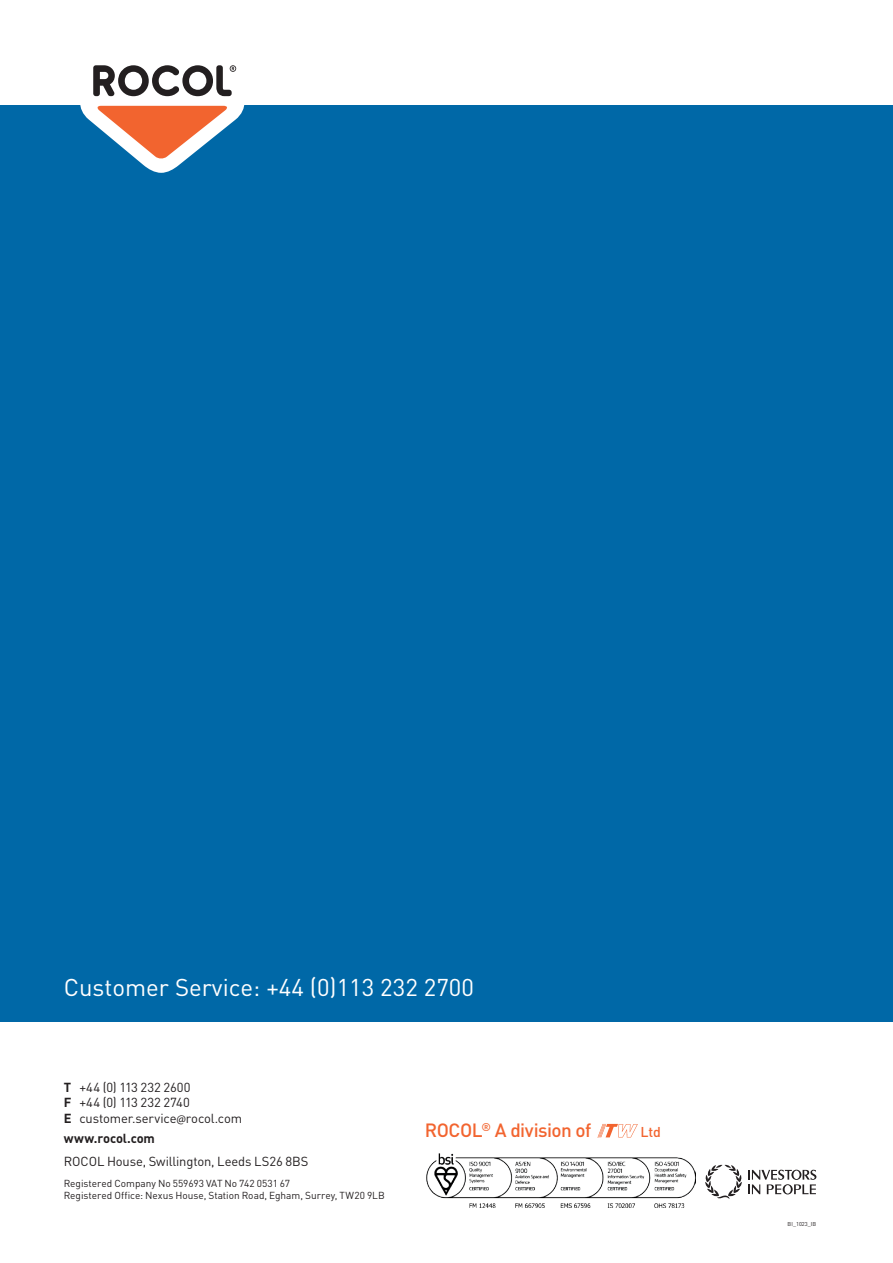
<style>
.page{position:relative;width:893px;height:1263px;background:#fff}
.page>*{position:absolute;margin:0;border:0;box-sizing:border-box;transform-origin:0 0}
.t1{font:24px "DIN Pro";color:#fff}
.t2{font:500 18.9px "DIN Pro";letter-spacing:-.025em;color:#f2642f}
.t3{font:500 14.1px "DIN Pro";color:#f2642f}
.t4{font:12.9px/15.6px "DIN Pro";letter-spacing:-.01em;color:#231f20}
.t5{font:700 12.9px "DIN Pro";letter-spacing:-.01em;color:#231f20}
.t6{font:10.05px/12.1px "DIN Pro";color:#231f20}
.t7{font:5.7px "DIN Pro";color:#231f20}
.s1{font-weight:700}
.s2{font-family:"Myriad Pro"}
</style>
<div class="page">
<div style="left:0;top:105px;width:893px;height:917px;background:#0068a7"></div>
<svg style="left:80px;top:65px;width:164px;height:108px"></svg>
<svg style="left:597px;top:1124px;width:41px;height:13px"></svg>
<svg style="left:705px;top:1164px;width:112px;height:35px"></svg>
<img style="left:426px;top:1154px;width:270px;height:53px">
<h1 class="t1" style="left:64px;top:969px;width:412px">Customer Service: +44 (0)113 232 2700</h1>
<p class="t4" style="left:64px;top:1078px;width:180px"><span class="s1">T</span> +44 (0) 113 232 2600<br><span class="s1">F</span> +44 (0) 113 232 2740<br><span class="s1">E</span> customer.service<span class="s2">@</span>rocol.com</p>
<p class="t5" style="left:64px;top:1127px;width:93px">www.rocol.com</p>
<p class="t4" style="left:64px;top:1152px;width:246px">ROCOL House, Swillington, Leeds LS26 8BS</p>
<p class="t6" style="left:64px;top:1176px;width:323px">Registered Company No 559693 VAT No 742 0531 67<br>Registered Office: Nexus House, Station Road, Egham, Surrey, TW20 9LB</p>
<h2 class="t2" style="left:425px;top:1115px;width:168px">ROCOL<sup>®</sup> A division of</h2>
<h3 class="t3" style="left:641px;top:1121px;width:22px">Ltd</h3>
<p class="t7" style="left:788px;top:1219px;width:30px">BI_1023_IB</p>
</div>
